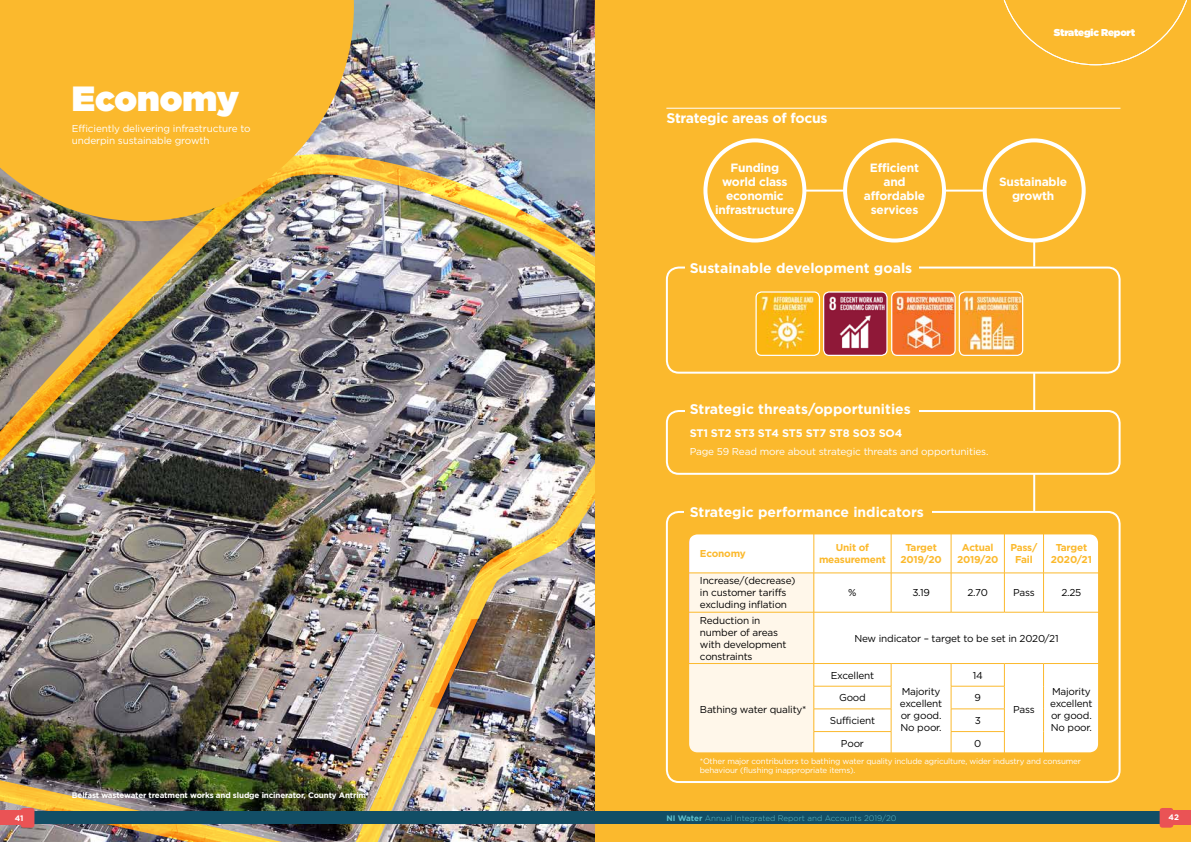
<style>
.page{position:relative;width:1191px;height:842px;background:#fff}
.page>*{position:absolute;margin:0;border:0;box-sizing:border-box;transform-origin:0 0}
.t1{font:35px "Gotham Ultra";color:#fff}
.t2{font:700 14px "Gotham";color:#fff}
.t3{font:700 14px "Gotham";letter-spacing:-.02em;color:#fff}
.t4{font:700 12px/14px "Gotham";letter-spacing:-.02em;color:#fff;text-align:center}
.t5{font:700 11px "Gotham";letter-spacing:-.015em;color:#fff}
.t6{font:10px/12px "Gotham";letter-spacing:-.02em;color:#000}
.t7{font:10px/12px "Gotham";letter-spacing:-.015em;color:#fff}
.t8{font:700 10px/12px "Gotham";letter-spacing:-.02em;color:#fbb92d;text-align:center}
.t9{font:10px "Gotham Ultra";letter-spacing:-.02em;color:#fff}
.t10{font:8px/9px "Gotham";letter-spacing:-.02em;color:#fff}
.t11{font:700 8px "Gotham";letter-spacing:-.015em;color:#fff}
.t12{font:300 8px "Gotham";color:#5fc1cd}
.s1{font-weight:700}
</style>
<div class="page">
<img style="left:354px;top:0;width:241px;height:147px">
<img style="left:0;top:147px;width:595px;height:695px">
<div style="left:595px;top:0;width:596px;height:842px;background:#fbb92d"></div>
<svg style="left:0;top:0;width:354px;height:221px;background:#efb53a"></svg>
<div style="left:666px;top:267px;width:454px;height:107px;border:2px solid #fff;border-radius:12px"></div>
<div style="left:666px;top:410px;width:454px;height:65px;border:2px solid #fff;border-radius:12px"></div>
<div style="left:666px;top:511px;width:454px;height:272px;border:2px solid #fff;border-radius:12px"></div>
<hr style="left:711px;top:190px;width:338px;height:2px;background:#fff">
<div style="left:684px;top:259px;width:234px;height:21px;background:#fbb92d"></div>
<div style="left:684px;top:503px;width:247px;height:21px;background:#fbb92d"></div>
<div style="left:684px;top:399px;width:234px;height:22px;background:#fbb92d"></div>
<hr style="left:666px;top:108px;width:454px;height:1px;background:#fff">
<div style="left:705px;top:140px;width:99px;height:100px;background:#fbb92d;border-radius:50%"></div>
<div style="left:703px;top:138px;width:103px;height:104px;border:4px solid #fff;border-radius:50%"></div>
<div style="left:845px;top:140px;width:99px;height:100px;background:#fbb92d;border-radius:50%"></div>
<div style="left:843px;top:138px;width:103px;height:104px;border:4px solid #fff;border-radius:50%"></div>
<div style="left:984px;top:140px;width:99px;height:100px;background:#fbb92d;border-radius:50%"></div>
<div style="left:982px;top:138px;width:103px;height:104px;border:4px solid #fff;border-radius:50%"></div>
<img style="left:757px;top:293px;width:62px;height:62px">
<div style="left:755px;top:291px;width:65px;height:65px;border:1px solid #fff;border-radius:6px"></div>
<img style="left:892px;top:292px;width:63px;height:63px">
<div style="left:891px;top:291px;width:64px;height:65px;border:1px solid #fff;border-radius:6px"></div>
<img style="left:824px;top:292px;width:63px;height:63px">
<div style="left:823px;top:291px;width:64px;height:65px;border:1px solid #fff;border-radius:6px"></div>
<img style="left:960px;top:293px;width:62px;height:62px">
<div style="left:958px;top:291px;width:65px;height:65px;border:1px solid #fff;border-radius:6px"></div>
<div style="left:690px;top:535px;width:407px;height:216px;background:#fff"></div>
<hr style="left:813px;top:534px;width:1px;height:39px;background:#fbb92d">
<hr style="left:891px;top:534px;width:1px;height:39px;background:#fbb92d">
<hr style="left:951px;top:534px;width:1px;height:39px;background:#fbb92d">
<hr style="left:1004px;top:534px;width:1px;height:39px;background:#fbb92d">
<hr style="left:1043px;top:534px;width:1px;height:39px;background:#fbb92d">
<hr style="left:814px;top:573px;width:77px;height:1px;background:#fbb92d">
<hr style="left:891px;top:573px;width:60px;height:1px;background:#fbb92d">
<hr style="left:891px;top:573px;width:1px;height:39px;background:#fbb92d">
<hr style="left:951px;top:573px;width:53px;height:1px;background:#fbb92d">
<hr style="left:951px;top:573px;width:1px;height:39px;background:#fbb92d">
<hr style="left:1004px;top:573px;width:39px;height:1px;background:#fbb92d">
<hr style="left:1004px;top:573px;width:1px;height:39px;background:#fbb92d">
<hr style="left:1043px;top:573px;width:56px;height:1px;background:#fbb92d">
<hr style="left:1043px;top:573px;width:1px;height:39px;background:#fbb92d">
<hr style="left:814px;top:612px;width:77px;height:1px;background:#fbb92d">
<hr style="left:891px;top:612px;width:60px;height:1px;background:#fbb92d">
<hr style="left:951px;top:612px;width:53px;height:1px;background:#fbb92d">
<hr style="left:1004px;top:612px;width:39px;height:1px;background:#fbb92d">
<hr style="left:1043px;top:612px;width:56px;height:1px;background:#fbb92d">
<hr style="left:814px;top:663px;width:77px;height:1px;background:#fbb92d">
<hr style="left:891px;top:663px;width:60px;height:1px;background:#fbb92d">
<hr style="left:951px;top:663px;width:53px;height:1px;background:#fbb92d">
<hr style="left:1004px;top:663px;width:39px;height:1px;background:#fbb92d">
<hr style="left:1043px;top:663px;width:56px;height:1px;background:#fbb92d">
<svg style="left:891px;top:664px;width:1px;height:87px"></svg>
<svg style="left:951px;top:664px;width:1px;height:87px"></svg>
<svg style="left:1004px;top:664px;width:1px;height:87px"></svg>
<svg style="left:1043px;top:664px;width:1px;height:87px"></svg>
<hr style="left:813px;top:686px;width:78px;height:1px;background:#fbb92d">
<hr style="left:951px;top:686px;width:53px;height:1px;background:#fbb92d">
<hr style="left:813px;top:709px;width:78px;height:1px;background:#fbb92d">
<hr style="left:951px;top:709px;width:53px;height:1px;background:#fbb92d">
<hr style="left:813px;top:731px;width:78px;height:1px;background:#fbb92d">
<hr style="left:951px;top:731px;width:53px;height:1px;background:#fbb92d">
<div style="left:690px;top:573px;width:124px;height:178px;background:#fff7ea"></div>
<hr style="left:1033px;top:241px;width:2px;height:26px;background:#fff">
<hr style="left:1033px;top:373px;width:2px;height:37px;background:#fff">
<hr style="left:1033px;top:474px;width:2px;height:37px;background:#fff">
<div style="left:683px;top:528px;width:421px;height:230px;border:6px solid #fbb92d;border-radius:12px"></div>
<div style="left:595px;top:811px;width:596px;height:13px;background:#124e66"></div>
<div style="left:1159px;top:808px;width:14px;height:20px;background:#ea5355;border-radius:3px"></div>
<div style="left:1166px;top:811px;width:25px;height:14px;background:#ea5355"></div>
<svg style="left:1003px;top:0;width:184px;height:65px"></svg>
<div style="left:0;top:811px;width:595px;height:13px;background:#124e66"></div>
<div style="left:21px;top:808px;width:13px;height:20px;background:#ea5355;border-radius:3px"></div>
<div style="left:0;top:811px;width:25px;height:14px;background:#ea5355"></div>
<h1 class="t1" style="left:72px;top:78px;width:169px">Economy</h1>
<p class="t7" style="left:72px;top:123px;width:180px">Efficiently delivering infrastructure to underpin sustainable growth</p>
<p class="t11" style="left:15px;top:813px;width:10px">41</p>
<p class="t11" style="left:72px;top:790px;width:296px">Belfast wastewater treatment works and sludge incinerator, County Antrim</p>
<h2 class="t3" style="left:666px;top:109px;width:163px">Strategic areas of focus</h2>
<p class="t4" style="left:715px;top:161px;width:81px">Funding world class economic infrastructure</p>
<p class="t4" style="left:864px;top:161px;width:63px">Efficient and affordable services</p>
<h2 class="t2" style="left:689px;top:260px;width:224px">Sustainable development goals</h2>
<p class="t9" style="left:1053px;top:26px;width:83px">Strategic Report</p>
<p class="t4" style="left:999px;top:175px;width:70px">Sustainable growth</p>
<h2 class="t2" style="left:689px;top:401px;width:223px">Strategic threats/opportunities</h2>
<p class="t5" style="left:689px;top:427px;width:214px">ST1 ST2 ST3 ST4 ST5 ST7 ST8 SO3 SO4</p>
<p class="t7" style="left:689px;top:445px;width:300px">Page 59 Read more about strategic threats and opportunities.</p>
<h2 class="t2" style="left:689px;top:504px;width:236px">Strategic performance indicators</h2>
<p class="t8" style="left:700px;top:547px;width:47px">Economy</p>
<p class="t8" style="left:819px;top:541px;width:68px">Unit of measurement</p>
<p class="t8" style="left:900px;top:541px;width:43px">Target<br>2019/20</p>
<p class="t8" style="left:957px;top:541px;width:43px">Actual<br>2019/20</p>
<p class="t8" style="left:1010px;top:541px;width:28px">Pass/<br>Fail</p>
<p class="t8" style="left:1051px;top:541px;width:42px">Target<br>2020/21</p>
<p class="t6" style="left:700px;top:574px;width:97px">Increase/(decrease) in customer tariffs excluding inflation</p>
<p class="t6" style="left:848px;top:586px;width:10px">%</p>
<p class="t6" style="left:912px;top:586px;width:19px">3.19</p>
<p class="t6" style="left:967px;top:586px;width:22px">2.70</p>
<p class="t6" style="left:1013px;top:586px;width:23px">Pass</p>
<p class="t6" style="left:1061px;top:586px;width:21px">2.25</p>
<p class="t6" style="left:700px;top:614px;width:88px">Reduction in number of areas with development constraints</p>
<p class="t6" style="left:700px;top:703px;width:108px">Bathing water quality*</p>
<p class="t6" style="left:854px;top:632px;width:206px">New indicator – target to be set in 2020/21</p>
<p class="t6" style="left:830px;top:669px;width:45px">Excellent</p>
<p class="t6" style="left:972px;top:669px;width:12px">14</p>
<p class="t6" style="left:900px;top:685px;width:44px">Majority excellent or good.<br>No poor.</p>
<p class="t6" style="left:839px;top:691px;width:28px">Good</p>
<p class="t6" style="left:974px;top:691px;width:8px">9</p>
<p class="t6" style="left:830px;top:714px;width:47px">Sufficient</p>
<p class="t6" style="left:974px;top:714px;width:8px">3</p>
<p class="t6" style="left:841px;top:737px;width:24px">Poor</p>
<p class="t6" style="left:974px;top:737px;width:9px">0</p>
<p class="t6" style="left:1013px;top:703px;width:23px">Pass</p>
<p class="t6" style="left:1050px;top:685px;width:44px">Majority excellent or good.<br>No poor.</p>
<p class="t10" style="left:699px;top:757px;width:383px">*Other major contributors to bathing water quality include agriculture, wider industry and consumer behaviour (flushing inappropriate items).</p>
<p class="t12" style="left:666px;top:813px;width:231px"><span class="s1">NI Water</span> Annual Integrated Report and Accounts 2019/20</p>
<p class="t11" style="left:1168px;top:813px;width:12px">42</p>
</div>
